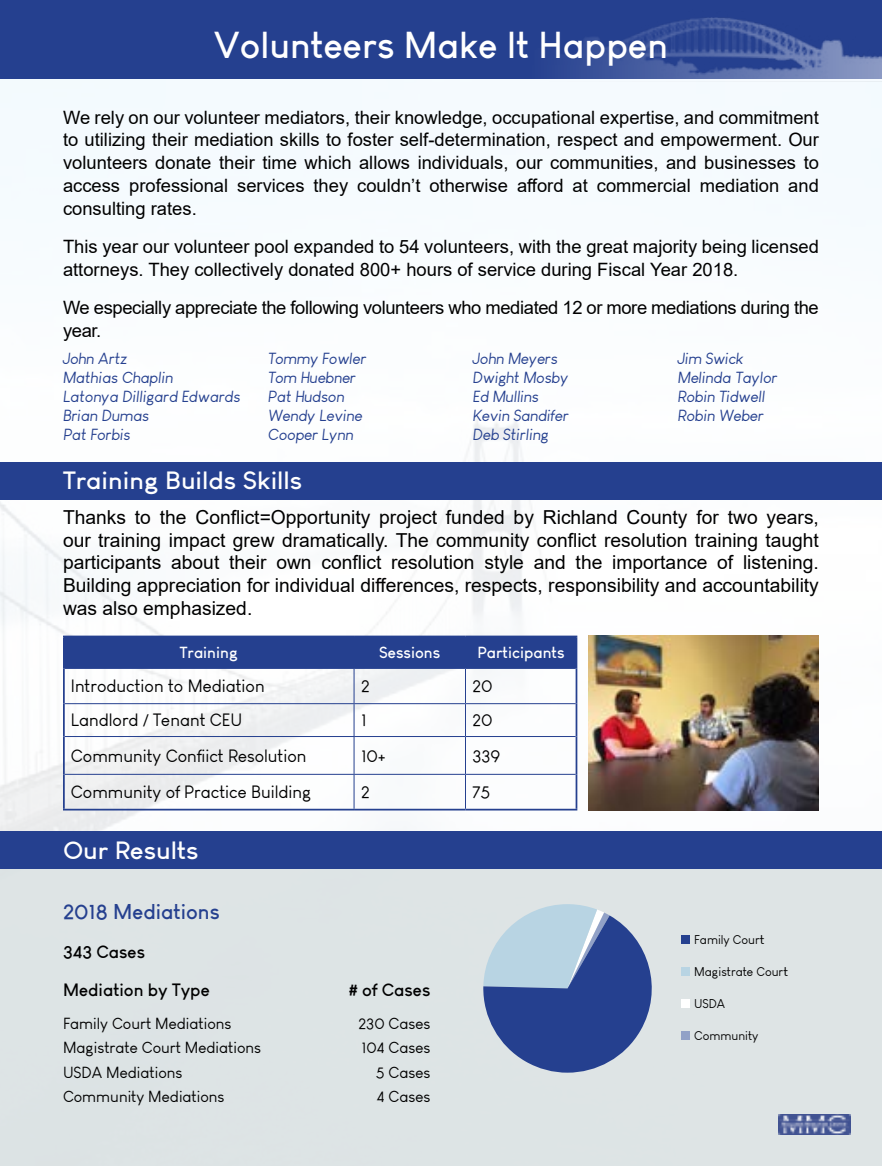
<style>
.page{position:relative;width:882px;height:1166px;background:#fff}
.page>*{position:absolute;margin:0;border:0;box-sizing:border-box;transform-origin:0 0}
.t1{font:700 36.75px "Louis George Cafe";color:#fff}
.t2{font:700 24.5px "Louis George Cafe";color:#fff;scale:1.06 1}
.t3{font:700 21px "Louis George Cafe";color:#25408f}
.t4{font:19.25px/22.8px "Arial";color:#000;text-align:justify}
.t5{font:18.38px/22.8px "Arial";color:#000;text-align:justify}
.t6{font:18.38px/22.8px "Arial";letter-spacing:-.02em;color:#000}
.t7{font:17.5px "Louis George Cafe";color:#000}
.t8{font:700 17.5px "Louis George Cafe";color:#000}
.t9{font:italic 15.75px/18.9px "Louis George Cafe";color:#25408f}
.t10{font:15.75px "Louis George Cafe";color:#000}
.t11{font:700 15.75px "Louis George Cafe";color:#fff}
.t12{font:12.42px "Louis George Cafe";color:#000}
</style>
<div class="page">
<div style="left:0;top:0;width:882px;height:79px;background:#25408f"></div>
<img style="left:549px;top:17px;width:333px;height:65px">
<div style="left:0;top:868px;width:882px;height:298px;background:#dbe2e3"></div>
<div style="left:0;top:461px;width:882px;height:38px;background:#25408f"></div>
<div style="left:0;top:831px;width:882px;height:38px;background:#25408f"></div>
<div style="left:65px;top:637px;width:511px;height:31px;background:#25408f"></div>
<hr style="left:63px;top:635px;width:291px;height:2px;background:#25408f">
<hr style="left:63px;top:637px;width:2px;height:31px;background:#25408f">
<hr style="left:354px;top:635px;width:112px;height:2px;background:#25408f">
<hr style="left:466px;top:635px;width:111px;height:2px;background:#25408f">
<hr style="left:576px;top:637px;width:1px;height:31px;background:#25408f">
<hr style="left:63px;top:668px;width:2px;height:35px;background:#25408f">
<hr style="left:576px;top:668px;width:1px;height:35px;background:#25408f">
<hr style="left:63px;top:703px;width:2px;height:33px;background:#25408f">
<hr style="left:576px;top:703px;width:1px;height:33px;background:#25408f">
<hr style="left:63px;top:736px;width:2px;height:38px;background:#25408f">
<hr style="left:576px;top:736px;width:1px;height:38px;background:#25408f">
<hr style="left:63px;top:774px;width:2px;height:34px;background:#25408f">
<hr style="left:576px;top:774px;width:1px;height:34px;background:#25408f">
<hr style="left:63px;top:808px;width:291px;height:2px;background:#25408f">
<hr style="left:354px;top:808px;width:112px;height:2px;background:#25408f">
<hr style="left:466px;top:808px;width:111px;height:2px;background:#25408f">
<hr style="left:354px;top:637px;width:1px;height:31px;background:#25408f">
<hr style="left:465px;top:637px;width:1px;height:31px;background:#25408f">
<hr style="left:65px;top:668px;width:289px;height:1px;background:#25408f">
<hr style="left:354px;top:668px;width:112px;height:1px;background:#25408f">
<hr style="left:354px;top:669px;width:1px;height:34px;background:#25408f">
<hr style="left:466px;top:668px;width:110px;height:1px;background:#25408f">
<hr style="left:465px;top:669px;width:1px;height:34px;background:#25408f">
<hr style="left:65px;top:703px;width:289px;height:1px;background:#25408f">
<hr style="left:354px;top:703px;width:112px;height:1px;background:#25408f">
<hr style="left:354px;top:704px;width:1px;height:32px;background:#25408f">
<hr style="left:466px;top:703px;width:110px;height:1px;background:#25408f">
<hr style="left:465px;top:704px;width:1px;height:32px;background:#25408f">
<hr style="left:65px;top:736px;width:289px;height:1px;background:#25408f">
<hr style="left:354px;top:736px;width:112px;height:1px;background:#25408f">
<hr style="left:354px;top:737px;width:1px;height:37px;background:#25408f">
<hr style="left:466px;top:736px;width:110px;height:1px;background:#25408f">
<hr style="left:465px;top:737px;width:1px;height:37px;background:#25408f">
<hr style="left:65px;top:774px;width:289px;height:1px;background:#25408f">
<hr style="left:354px;top:774px;width:112px;height:1px;background:#25408f">
<hr style="left:354px;top:774px;width:1px;height:34px;background:#25408f">
<hr style="left:466px;top:774px;width:110px;height:1px;background:#25408f">
<hr style="left:465px;top:774px;width:1px;height:34px;background:#25408f">
<img style="left:779px;top:1114px;width:71px;height:20px">
<svg style="left:483px;top:904px;width:169px;height:168px"></svg>
<div style="left:681px;top:935px;width:8px;height:9px;background:#25408f"></div>
<div style="left:681px;top:967px;width:8px;height:8px;background:#b8d4e3"></div>
<div style="left:681px;top:999px;width:8px;height:8px;background:#fff"></div>
<div style="left:681px;top:1031px;width:8px;height:8px;background:#91a1c7"></div>
<img style="left:589px;top:635px;width:230px;height:175px">
<h1 class="t1" style="left:214px;top:22px;width:456px">Volunteers Make It Happen</h1>
<p class="t5" style="left:63px;top:106px;width:758px">We rely on our volunteer mediators, their knowledge, occupational expertise, and commitment to utilizing their mediation skills to foster self-determination, respect and empowerment. Our volunteers donate their time which allows individuals, our communities, and businesses to access professional services they couldn’t otherwise afford at commercial mediation and consulting rates.</p>
<p class="t5" style="left:63px;top:235px;width:757px">This year our volunteer pool expanded to 54 volunteers, with the great majority being licensed attorneys. They collectively donated 800+ hours of service during Fiscal Year 2018.</p>
<p class="t6" style="left:63px;top:296px;width:757px">We especially appreciate the following volunteers who mediated 12 or more mediations during the year.</p>
<p class="t9" style="left:63px;top:349px;width:179px">John Artz<br>Mathias Chaplin<br>Latonya Dilligard Edwards<br>Brian Dumas<br>Pat Forbis</p>
<p class="t9" style="left:268px;top:349px;width:100px">Tommy Fowler<br>Tom Huebner<br>Pat Hudson<br>Wendy Levine<br>Cooper Lynn</p>
<p class="t9" style="left:473px;top:349px;width:97px">John Meyers<br>Dwight Mosby<br>Ed Mullins<br>Kevin Sandifer<br>Deb Stirling</p>
<p class="t9" style="left:678px;top:349px;width:101px">Jim Swick<br>Melinda Taylor<br>Robin Tidwell<br>Robin Weber</p>
<h2 class="t2" style="left:63px;top:465px;width:227px">Training Builds Skills</h2>
<p class="t4" style="left:63px;top:505px;width:757px">Thanks to the Conflict=Opportunity project funded by Richland County for two years, our training impact grew dramatically. The community conflict resolution training taught participants about their own conflict resolution style and the importance of listening.<br>Building appreciation for individual differences, respects, responsibility and accountability was also emphasized.</p>
<p class="t11" style="left:180px;top:642px;width:60px">Training</p>
<p class="t11" style="left:379px;top:642px;width:63px">Sessions</p>
<p class="t11" style="left:477px;top:642px;width:89px">Participants</p>
<p class="t7" style="left:71px;top:676px;width:195px">Introduction to Mediation</p>
<p class="t7" style="left:361px;top:676px;width:10px">2</p>
<p class="t7" style="left:472px;top:676px;width:22px">20</p>
<p class="t7" style="left:71px;top:710px;width:173px">Landlord / Tenant CEU</p>
<p class="t7" style="left:361px;top:710px;width:7px">1</p>
<p class="t7" style="left:472px;top:710px;width:22px">20</p>
<p class="t7" style="left:71px;top:745px;width:237px">Community Conflict Resolution</p>
<p class="t7" style="left:361px;top:745px;width:26px">10+</p>
<p class="t7" style="left:472px;top:745px;width:29px">339</p>
<p class="t7" style="left:71px;top:781px;width:242px">Community of Practice Building</p>
<p class="t7" style="left:361px;top:781px;width:10px">2</p>
<p class="t7" style="left:472px;top:781px;width:19px">75</p>
<h2 class="t2" style="left:63px;top:834px;width:130px">Our Results</h2>
<p class="t3" style="left:63px;top:898px;width:158px">2018 Mediations</p>
<p class="t8" style="left:63px;top:940px;width:84px">343 Cases</p>
<p class="t8" style="left:63px;top:979px;width:148px">Mediation by Type</p>
<p class="t8" style="left:349px;top:979px;width:83px"># of Cases</p>
<p class="t10" style="left:63px;top:1014px;width:170px">Family Court Mediations</p>
<p class="t10" style="left:359px;top:1014px;width:73px">230 Cases</p>
<p class="t10" style="left:63px;top:1038px;width:200px">Magistrate Court Mediations</p>
<p class="t10" style="left:362px;top:1038px;width:70px">104 Cases</p>
<p class="t10" style="left:63px;top:1063px;width:121px">USDA Mediations</p>
<p class="t10" style="left:376px;top:1063px;width:56px">5 Cases</p>
<p class="t10" style="left:63px;top:1087px;width:163px">Community Mediations</p>
<p class="t10" style="left:377px;top:1087px;width:55px">4 Cases</p>
<p class="t12" style="left:694px;top:932px;width:72px">Family Court</p>
<p class="t12" style="left:694px;top:964px;width:96px">Magistrate Court</p>
<p class="t12" style="left:694px;top:996px;width:33px">USDA</p>
<p class="t12" style="left:694px;top:1028px;width:66px">Community</p>
</div>
